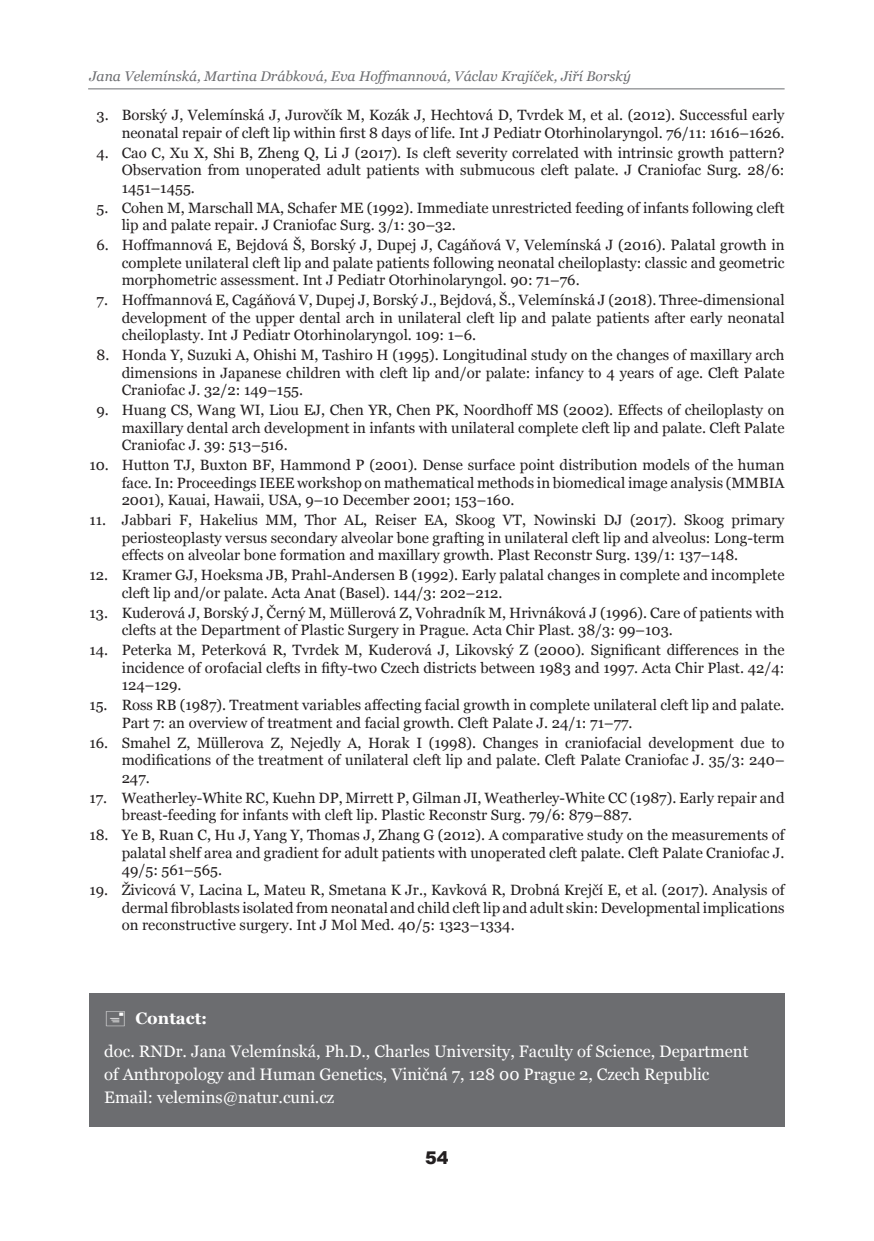
<style>
.page{position:relative;width:874px;height:1241px;background:#fff}
.page>*{position:absolute;margin:0;border:0;box-sizing:border-box;transform-origin:0 0}
.t1{font:900 17.5px "Arial";color:#231f20}
.t2{font:16.62px/22.8px "Georgia";color:#fff}
.t3{font:700 16.62px "Georgia";color:#fff}
.t4{font:14.88px/17.5px "Georgia";color:#231f20;text-align:justify}
.t5{font:italic 14px "Georgia";color:#6c6d70}
</style>
<div class="page">
<div style="left:89px;top:993px;width:695px;height:133px;background:#6c6d70"></div>
<hr style="left:88px;top:88px;width:696px;height:1px;background:#6c6d70">
<p class="t5" style="left:89px;top:67px;width:542px">Jana Velemínská, Martina Drábková, Eva Hoffmannová, Václav Krajíček, Jiří Borský</p>
<p class="t4" style="left:96px;top:107px;width:689px;text-align:right">3. Borský J, Velemínská J, Jurovčík M, Kozák J, Hechtová D, Tvrdek M, et al. (2012). Successful early neonatal repair of cleft lip within first 8 days of life. Int J Pediatr Otorhinolaryngol. 76/11: 1616–1626.</p>
<p class="t4" style="left:122px;top:144px;width:664px;text-indent:-25px">4. Cao C, Xu X, Shi B, Zheng Q, Li J (2017). Is cleft severity correlated with intrinsic growth pattern?<br>Observation from unoperated adult patients with submucous cleft palate. J Craniofac Surg. 28/6:<br>1451–1455.</p>
<p class="t4" style="left:122px;top:199px;width:664px;text-indent:-25px">5. Cohen M, Marschall MA, Schafer ME (1992). Immediate unrestricted feeding of infants following cleft lip and palate repair. J Craniofac Surg. 3/1: 30–32.</p>
<p class="t4" style="left:122px;top:237px;width:664px;text-indent:-25px">6. Hoffmannová E, Bejdová Š, Borský J, Dupej J, Cagáňová V, Velemínská J (2016). Palatal growth in complete unilateral cleft lip and palate patients following neonatal cheiloplasty: classic and geometric morphometric assessment. Int J Pediatr Otorhinolaryngol. 90: 71–76.</p>
<p class="t4" style="left:122px;top:292px;width:664px;text-indent:-25px">7. Hoffmannová E, Cagáňová V, Dupej J, Borský J., Bejdová, Š., Velemínská J (2018). Three-dimensional development of the upper dental arch in unilateral cleft lip and palate patients after early neonatal cheiloplasty. Int J Pediatr Otorhinolaryngol. 109: 1–6.</p>
<p class="t4" style="left:122px;top:347px;width:664px;text-indent:-25px">8. Honda Y, Suzuki A, Ohishi M, Tashiro H (1995). Longitudinal study on the changes of maxillary arch dimensions in Japanese children with cleft lip and/or palate: infancy to 4 years of age. Cleft Palate Craniofac J. 32/2: 149–155.</p>
<p class="t4" style="left:122px;top:402px;width:664px;text-indent:-25px">9. Huang CS, Wang WI, Liou EJ, Chen YR, Chen PK, Noordhoff MS (2002). Effects of cheiloplasty on maxillary dental arch development in infants with unilateral complete cleft lip and palate. Cleft Palate Craniofac J. 39: 513–516.</p>
<p class="t4" style="left:122px;top:457px;width:664px;text-indent:-32px">10. Hutton TJ, Buxton BF, Hammond P (2001). Dense surface point distribution models of the human face. In: Proceedings IEEE workshop on mathematical methods in biomedical image analysis (MMBIA 2001), Kauai, Hawaii, USA, 9–10 December 2001; 153–160.</p>
<p class="t4" style="left:122px;top:512px;width:664px;text-indent:-32px">11. Jabbari F, Hakelius MM, Thor AL, Reiser EA, Skoog VT, Nowinski DJ (2017). Skoog primary periosteoplasty versus secondary alveolar bone grafting in unilateral cleft lip and alveolus: Long-term effects on alveolar bone formation and maxillary growth. Plast Reconstr Surg. 139/1: 137–148.</p>
<p class="t4" style="left:122px;top:567px;width:664px;text-indent:-32px">12. Kramer GJ, Hoeksma JB, Prahl-Andersen B (1992). Early palatal changes in complete and incomplete cleft lip and/or palate. Acta Anat (Basel). 144/3: 202–212.</p>
<p class="t4" style="left:122px;top:604px;width:664px;text-indent:-32px">13. Kuderová J, Borský J, Černý M, Müllerová Z, Vohradník M, Hrivnáková J (1996). Care of patients with clefts at the Department of Plastic Surgery in Prague. Acta Chir Plast. 38/3: 99–103.</p>
<p class="t4" style="left:122px;top:641px;width:664px;text-indent:-32px">14. Peterka M, Peterková R, Tvrdek M, Kuderová J, Likovský Z (2000). Significant differences in the incidence of orofacial clefts in fifty-two Czech districts between 1983 and 1997. Acta Chir Plast. 42/4:<br>124–129.</p>
<p class="t4" style="left:122px;top:696px;width:664px;text-indent:-32px">15. Ross RB (1987). Treatment variables affecting facial growth in complete unilateral cleft lip and palate.<br>Part 7: an overview of treatment and facial growth. Cleft Palate J. 24/1: 71–77.</p>
<p class="t4" style="left:122px;top:734px;width:664px;text-indent:-32px">16. Smahel Z, Müllerova Z, Nejedly A, Horak I (1998). Changes in craniofacial development due to modifications of the treatment of unilateral cleft lip and palate. Cleft Palate Craniofac J. 35/3: 240– 247.</p>
<p class="t4" style="left:122px;top:789px;width:664px;text-indent:-32px">17. Weatherley-White RC, Kuehn DP, Mirrett P, Gilman JI, Weatherley-White CC (1987). Early repair and breast-feeding for infants with cleft lip. Plastic Reconstr Surg. 79/6: 879–887.</p>
<p class="t4" style="left:122px;top:826px;width:664px;text-indent:-32px">18. Ye B, Ruan C, Hu J, Yang Y, Thomas J, Zhang G (2012). A comparative study on the measurements of palatal shelf area and gradient for adult patients with unoperated cleft palate. Cleft Palate Craniofac J.<br>49/5: 561–565.</p>
<p class="t4" style="left:122px;top:881px;width:664px;text-indent:-32px">19. Živicová V, Lacina L, Mateu R, Smetana K Jr., Kavková R, Drobná Krejčí E, et al. (2017). Analysis of dermal fibroblasts isolated from neonatal and child cleft lip and adult skin: Developmental implications on reconstructive surgery. Int J Mol Med. 40/5: 1323–1334.</p>
<p class="t3" style="left:135px;top:1007px;width:73px">Contact:</p>
<p class="t2" style="left:104px;top:1040px;width:645px">doc. RNDr. Jana Velemínská, Ph.D., Charles University, Faculty of Science, Department of Anthropology and Human Genetics, Viničná 7, 128 00 Prague 2, Czech Republic<br>Email: velemins@natur.cuni.cz</p>
<p class="t1" style="left:425px;top:1144px;width:25px">54</p>
</div>
